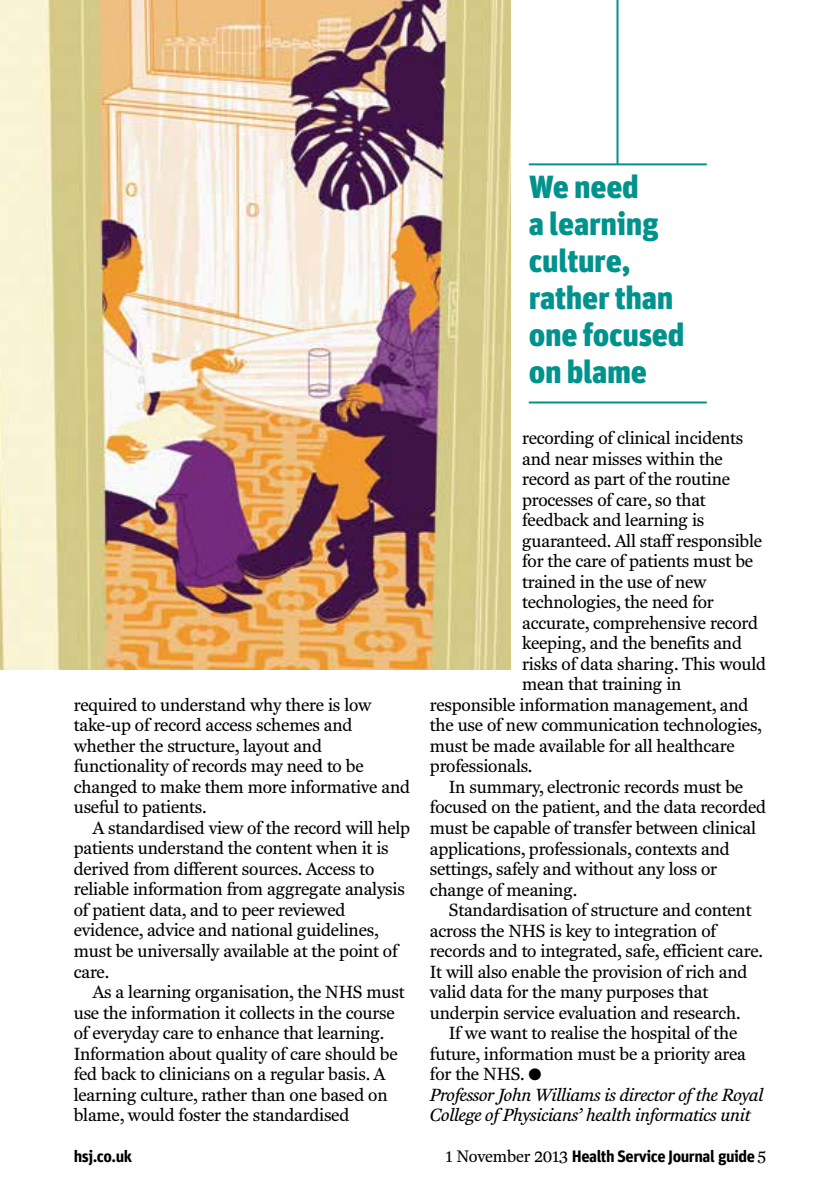
<style>
.page{position:relative;width:840px;height:1191px;background:#fff}
.page>*{position:absolute;margin:0;border:0;box-sizing:border-box;transform-origin:0 0}
.t1{font:900 32px/37px "Unit";letter-spacing:-.01em;color:#00928c}
.t2{font:18px/20.6px "Fenway";letter-spacing:-.01em;color:#000}
.t3{font:italic 18px "Fenway";letter-spacing:-.01em;color:#000}
.t4{font:700 16.4px "Unit";letter-spacing:-.03em;color:#000}
.s1{font-family:"Fenway";font-weight:400;font-size:17px}
</style>
<div class="page">
<hr style="left:528px;top:163px;width:178px;height:2px;background:#00928c">
<hr style="left:528px;top:401px;width:178px;height:2px;background:#00928c">
<hr style="left:616px;top:0;width:2px;height:164px;background:#00928c">
<img style="left:0;top:0;width:510px;height:670px">
<p class="t2" style="left:74px;top:694px;width:337px">required to understand why there is low take-up of record access schemes and whether the structure, layout and functionality of records may need to be changed to make them more informative and useful to patients.</p>
<p class="t2" style="left:74px;top:817px;width:337px;text-indent:19px">A standardised view of the record will help patients understand the content when it is derived from different sources. Access to reliable information from aggregate analysis of patient data, and to peer reviewed evidence, advice and national guidelines, must be universally available at the point of care.</p>
<p class="t2" style="left:74px;top:981px;width:332px;text-indent:19px">As a learning organisation, the NHS must use the information it collects in the course of everyday care to enhance that learning.<br>Information about quality of care should be fed back to clinicians on a regular basis. A learning culture, rather than one based on blame, would foster the standardised</p>
<h1 class="t1" style="left:528px;top:167px;width:157px">We need<br>a learning culture, rather than one focused on blame</h1>
<p class="t2" style="left:522px;top:428px;width:223px">recording of clinical incidents</p>
<p class="t2" style="left:522px;top:448px;width:202px">and near misses within the</p>
<p class="t2" style="left:522px;top:469px;width:209px">record as part of the routine</p>
<p class="t2" style="left:522px;top:489px;width:185px">processes of care, so that</p>
<p class="t2" style="left:522px;top:510px;width:184px">feedback and learning is</p>
<p class="t2" style="left:522px;top:530px;width:241px">guaranteed. All staff responsible</p>
<p class="t2" style="left:522px;top:551px;width:232px">for the care of patients must be</p>
<p class="t2" style="left:522px;top:571px;width:186px">trained in the use of new</p>
<p class="t2" style="left:522px;top:592px;width:193px">technologies, the need for</p>
<p class="t2" style="left:522px;top:612px;width:237px">accurate, comprehensive record</p>
<p class="t2" style="left:522px;top:633px;width:221px">keeping, and the benefits and</p>
<p class="t2" style="left:522px;top:653px;width:245px">risks of data sharing. This would</p>
<p class="t2" style="left:522px;top:674px;width:161px">mean that training in</p>
<p class="t2" style="left:429px;top:694px;width:320px">responsible information management, and</p>
<p class="t2" style="left:429px;top:715px;width:333px">the use of new communication technologies,</p>
<p class="t2" style="left:429px;top:735px;width:306px">must be made available for all healthcare</p>
<p class="t2" style="left:429px;top:756px;width:104px">professionals.</p>
<p class="t2" style="left:448px;top:776px;width:295px">In summary, electronic records must be</p>
<p class="t2" style="left:429px;top:797px;width:337px">focused on the patient, and the data recorded</p>
<p class="t2" style="left:429px;top:817px;width:327px">must be capable of transfer between clinical</p>
<p class="t2" style="left:429px;top:838px;width:301px">applications, professionals, contexts and</p>
<p class="t2" style="left:429px;top:858px;width:288px">settings, safely and without any loss or</p>
<p class="t2" style="left:429px;top:879px;width:148px">change of meaning.</p>
<p class="t2" style="left:448px;top:899px;width:304px">Standardisation of structure and content</p>
<p class="t2" style="left:429px;top:920px;width:287px">across the NHS is key to integration of</p>
<p class="t2" style="left:429px;top:940px;width:334px">records and to integrated, safe, efficient care.</p>
<p class="t2" style="left:429px;top:961px;width:319px">It will also enable the provision of rich and</p>
<p class="t2" style="left:429px;top:981px;width:279px">valid data for the many purposes that</p>
<p class="t2" style="left:429px;top:1002px;width:312px">underpin service evaluation and research.</p>
<p class="t2" style="left:448px;top:1022px;width:290px">If we want to realise the hospital of the</p>
<p class="t2" style="left:429px;top:1043px;width:317px">future, information must be a priority area</p>
<p class="t2" style="left:429px;top:1063px;width:113px">for the NHS. ●</p>
<p class="t3" style="left:429px;top:1083px;width:335px">Professor John Williams is director of the Royal</p>
<p class="t3" style="left:429px;top:1104px;width:322px">College of Physicians’ health informatics unit</p>
<p class="t4" style="left:74px;top:1146px;width:60px">hsj.co.uk</p>
<p class="t4" style="left:445px;top:1146px;width:322px"><span class="s1">1 November 2013</span> Health Service Journal guide <span class="s1">5</span></p>
</div>
